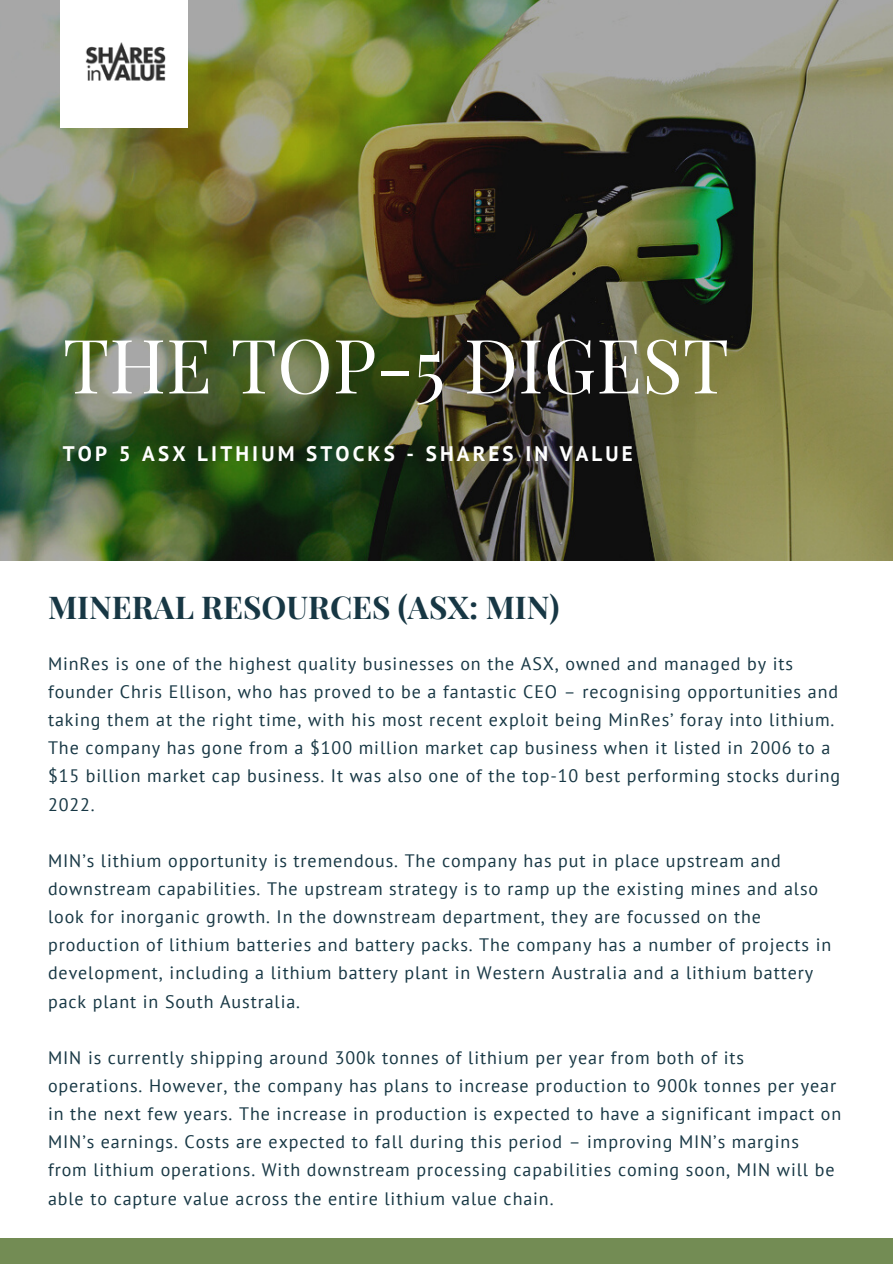
<style>
.page{position:relative;width:893px;height:1264px;background:#fff}
.page>*{position:absolute;margin:0;border:0;box-sizing:border-box;transform-origin:0 0}
.t1{font:75px "Playfair Display";color:#fff}
.t2{font:700 31.5px "Playfair Display";color:#173744}
.t3{font:700 21px "PT Sans";letter-spacing:.15em;color:#fff}
.t4{font:18px/28.2px "PT Sans";letter-spacing:.05em;color:#173744}
</style>
<div class="page">
<img style="left:0;top:0;width:892px;height:560px">
<div style="left:60px;top:0;width:127px;height:128px;background:#fff"></div>
<div style="left:0;top:1238px;width:892px;height:25px;background:#738c54"></div>
<img style="left:85px;top:42px;width:81px;height:40px">
<p class="t1" style="left:63px;top:312px;width:667px">THE TOP-5 DIGEST</p>
<p class="t3" style="left:63px;top:440px;width:571px">TOP 5 ASX LITHIUM STOCKS - SHARES IN VALUE</p>
<p class="t2" style="left:48px;top:584px;width:513px">MINERAL RESOURCES (ASX: MIN)</p>
<h1 class="t4" style="left:48px;top:649px;width:793px">MinRes is one of the highest quality businesses on the ASX, owned and managed by its founder Chris Ellison, who has proved to be a fantastic CEO – recognising opportunities and taking them at the right time, with his most recent exploit being MinRes’ foray into lithium.<br>The company has gone from a $100 million market cap business when it listed in 2006 to a $15 billion market cap business. It was also one of the top-10 best performing stocks during 2022.</h1>
<h3 class="t4" style="left:48px;top:846px;width:784px">MIN’s lithium opportunity is tremendous. The company has put in place upstream and downstream capabilities. The upstream strategy is to ramp up the existing mines and also look for inorganic growth. In the downstream department, they are focussed on the production of lithium batteries and battery packs. The company has a number of projects in development, including a lithium battery plant in Western Australia and a lithium battery pack plant in South Australia.</h3>
<h2 class="t4" style="left:48px;top:1043px;width:794px">MIN is currently shipping around 300k tonnes of lithium per year from both of its operations. However, the company has plans to increase production to 900k tonnes per year in the next few years. The increase in production is expected to have a significant impact on MIN’s earnings. Costs are expected to fall during this period – improving MIN’s margins from lithium operations. With downstream processing capabilities coming soon, MIN will be able to capture value across the entire lithium value chain.</h2>
</div>
